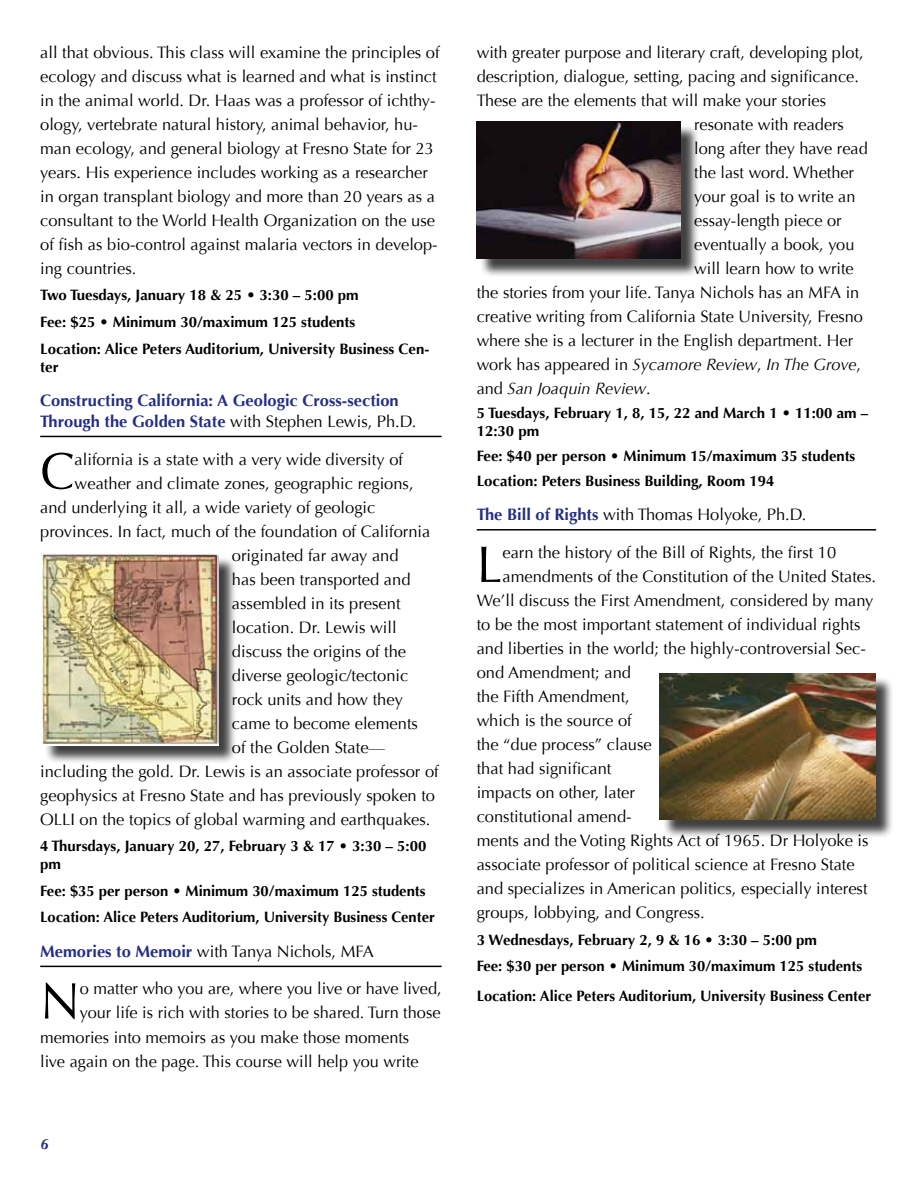
<style>
.page{position:relative;width:918px;height:1188px;background:#fff}
.page>*{position:absolute;margin:0;border:0;box-sizing:border-box;transform-origin:0 0}
.t1{font:51.6px "Optima";color:#000}
.t2{font:16.5px/24px "Optima";color:#000}
.t3{font:700 16.5px/21px "Optima";color:#232e84}
.t4{font:italic 16.5px "Optima";color:#000}
.t5{font:700 15px/26.7px "Optima";color:#000}
.t6{font:italic 700 15px "Optima";color:#232e84}
.s1{font-weight:400;color:#000}
.s2{font-weight:700;color:#232e84}
.s3{font-style:normal}
</style>
<div class="page">
<hr style="left:40px;top:436px;width:402px;height:1px;background:#000">
<hr style="left:40px;top:966px;width:402px;height:1px;background:#000">
<hr style="left:477px;top:529px;width:399px;height:2px;background:#000">
<div style="left:44px;top:556px;width:193px;height:209px;background:#000;opacity:.75"></div>
<img style="left:42px;top:554px;width:176px;height:192px">
<div style="left:479px;top:124px;width:220px;height:154px;background:#000;opacity:.75"></div>
<img style="left:477px;top:122px;width:204px;height:137px">
<div style="left:662px;top:676px;width:232px;height:162px;background:#000;opacity:.75"></div>
<img style="left:660px;top:674px;width:216px;height:146px">
<p class="t2" style="left:40px;top:40px;width:401px">all that obvious. This class will examine the principles of ecology and discuss what is learned and what is instinct in the animal world. Dr. Haas was a professor of ichthy&shy;ology, vertebrate natural history, animal behavior, hu&shy;man ecology, and general biology at Fresno State for 23 years. His experience includes working as a researcher in organ transplant biology and more than 20 years as a consultant to the World Health Organization on the use of fish as bio-control against malaria vectors in develop&shy;ing countries.</p>
<p class="t5" style="left:40px;top:282px;width:391px">Two Tuesdays, January 18 &amp; 25 • 3:30 – 5:00 pm<br>Fee: $25 • Minimum 30/maximum 125 students<br>Location: Alice Peters Auditorium, University Business Cen-</p>
<p class="t5" style="left:40px;top:353px;width:20px">ter</p>
<p class="t3" style="left:40px;top:390px;width:378px">Constructing California: A Geologic Cross-section<br>Through the Golden State <span class="s1">with Stephen Lewis, Ph.D.</span></p>
<h1 class="t1" style="left:40px;top:441px;width:36px">C</h1>
<p class="t2" style="left:75px;top:447px;width:330px">alifornia is a state with a very wide diversity of</p>
<p class="t2" style="left:75px;top:471px;width:341px">weather and climate zones, geographic regions,</p>
<p class="t2" style="left:40px;top:495px;width:337px">and underlying it all, a wide variety of geologic</p>
<p class="t2" style="left:40px;top:519px;width:392px">provinces. In fact, much of the foundation of California</p>
<p class="t2" style="left:232px;top:543px;width:168px">originated far away and</p>
<p class="t2" style="left:232px;top:567px;width:180px">has been transported and</p>
<p class="t2" style="left:232px;top:591px;width:170px">assembled in its present</p>
<p class="t2" style="left:232px;top:615px;width:166px">location. Dr. Lewis will</p>
<p class="t2" style="left:232px;top:639px;width:176px">discuss the origins of the</p>
<p class="t2" style="left:232px;top:663px;width:178px">diverse geologic/tectonic</p>
<p class="t2" style="left:232px;top:687px;width:173px">rock units and how they</p>
<p class="t2" style="left:232px;top:711px;width:188px">came to become elements</p>
<p class="t2" style="left:232px;top:735px;width:155px">of the Golden State—</p>
<p class="t2" style="left:40px;top:759px;width:400px">including the gold. Dr. Lewis is an associate professor of</p>
<p class="t2" style="left:40px;top:783px;width:396px">geophysics at Fresno State and has previously spoken to</p>
<p class="t2" style="left:40px;top:807px;width:392px">OLLI on the topics of global warming and earthquakes.</p>
<p class="t5" style="left:40px;top:837px;width:388px;line-height:18px">4 Thursdays, January 20, 27, February 3 &amp; 17 • 3:30 – 5:00 pm</p>
<p class="t5" style="left:40px;top:878px;width:396px">Fee: $35 per person • Minimum 30/maximum 125 students<br>Location: Alice Peters Auditorium, University Business Center</p>
<p class="t2" style="left:40px;top:940px;width:335px"><span class="s2">Memories to Memoir</span> with Tanya Nichols, MFA</p>
<h1 class="t1" style="left:40px;top:971px;width:41px">N</h1>
<p class="t2" style="left:80px;top:977px;width:363px">o matter who you are, where you live or have lived,</p>
<p class="t2" style="left:80px;top:1001px;width:362px">your life is rich with stories to be shared. Turn those</p>
<p class="t2" style="left:40px;top:1025px;width:371px">memories into memoirs as you make those moments</p>
<p class="t2" style="left:40px;top:1049px;width:380px">live again on the page. This course will help you write</p>
<p class="t6" style="left:40px;top:1135px;width:10px">6</p>
<p class="t2" style="left:477px;top:40px;width:389px">with greater purpose and literary craft, developing plot,</p>
<p class="t2" style="left:477px;top:64px;width:384px">description, dialogue, setting, pacing and significance.</p>
<p class="t2" style="left:477px;top:88px;width:351px">These are the elements that will make your stories</p>
<p class="t2" style="left:694px;top:112px;width:151px">resonate with readers</p>
<p class="t2" style="left:694px;top:136px;width:175px">long after they have read</p>
<p class="t2" style="left:694px;top:160px;width:161px">the last word. Whether</p>
<p class="t2" style="left:694px;top:184px;width:163px">your goal is to write an</p>
<p class="t2" style="left:694px;top:208px;width:149px">essay-length piece or</p>
<p class="t2" style="left:694px;top:232px;width:162px">eventually a book, you</p>
<p class="t2" style="left:694px;top:256px;width:161px">will learn how to write</p>
<p class="t2" style="left:477px;top:280px;width:384px">the stories from your life. Tanya Nichols has an MFA in</p>
<p class="t2" style="left:477px;top:304px;width:388px">creative writing from California State University, Fresno</p>
<p class="t2" style="left:477px;top:328px;width:378px">where she is a lecturer in the English department. Her</p>
<p class="t4" style="left:477px;top:355px;width:386px"><span class="s3">work has appeared in</span> Sycamore Review<span class="s3">,</span> In The Grove<span class="s3">,</span></p>
<p class="t4" style="left:477px;top:379px;width:176px"><span class="s3">and</span> San Joaquin Review<span class="s3">.</span></p>
<p class="t5" style="left:477px;top:405px;width:393px;line-height:18px">5 Tuesdays, February 1, 8, 15, 22 and March 1 • 11:00 am –<br>12:30 pm</p>
<p class="t5" style="left:477px;top:444px;width:380px;line-height:24.8px">Fee: $40 per person • Minimum 15/maximum 35 students<br>Location: Peters Business Building, Room 194</p>
<p class="t2" style="left:477px;top:503px;width:331px"><span class="s2">The Bill of Rights</span> with Thomas Holyoke, Ph.D.</p>
<h1 class="t1" style="left:477px;top:534px;width:27px">L</h1>
<p class="t2" style="left:502px;top:541px;width:335px">earn the history of the Bill of Rights, the first 10</p>
<p class="t2" style="left:502px;top:565px;width:375px">amendments of the Constitution of the United States.</p>
<p class="t2" style="left:477px;top:589px;width:398px">We’ll discuss the First Amendment, considered by many</p>
<p class="t2" style="left:477px;top:613px;width:385px">to be the most important statement of individual rights</p>
<p class="t2" style="left:477px;top:637px;width:391px">and liberties in the world; the highly-controversial Sec-</p>
<p class="t2" style="left:477px;top:661px;width:156px">ond Amendment; and</p>
<p class="t2" style="left:477px;top:685px;width:155px">the Fifth Amendment,</p>
<p class="t2" style="left:477px;top:709px;width:157px">which is the source of</p>
<p class="t2" style="left:477px;top:733px;width:177px">the “due process” clause</p>
<p class="t2" style="left:477px;top:757px;width:136px">that had significant</p>
<p class="t2" style="left:477px;top:781px;width:160px">impacts on other, later</p>
<p class="t2" style="left:477px;top:805px;width:156px">constitutional amend-</p>
<p class="t2" style="left:477px;top:829px;width:393px">ments and the Voting Rights Act of 1965. Dr Holyoke is</p>
<p class="t2" style="left:477px;top:853px;width:380px">associate professor of political science at Fresno State</p>
<p class="t2" style="left:477px;top:877px;width:392px">and specializes in American politics, especially interest</p>
<p class="t2" style="left:477px;top:901px;width:230px">groups, lobbying, and Congress.</p>
<p class="t5" style="left:477px;top:926px;width:387px">3 Wednesdays, February 2, 9 &amp; 16 • 3:30 – 5:00 pm<br>Fee: $30 per person • Minimum 30/maximum 125 students</p>
<p class="t5" style="left:477px;top:983px;width:396px">Location: Alice Peters Auditorium, University Business Center</p>
</div>
